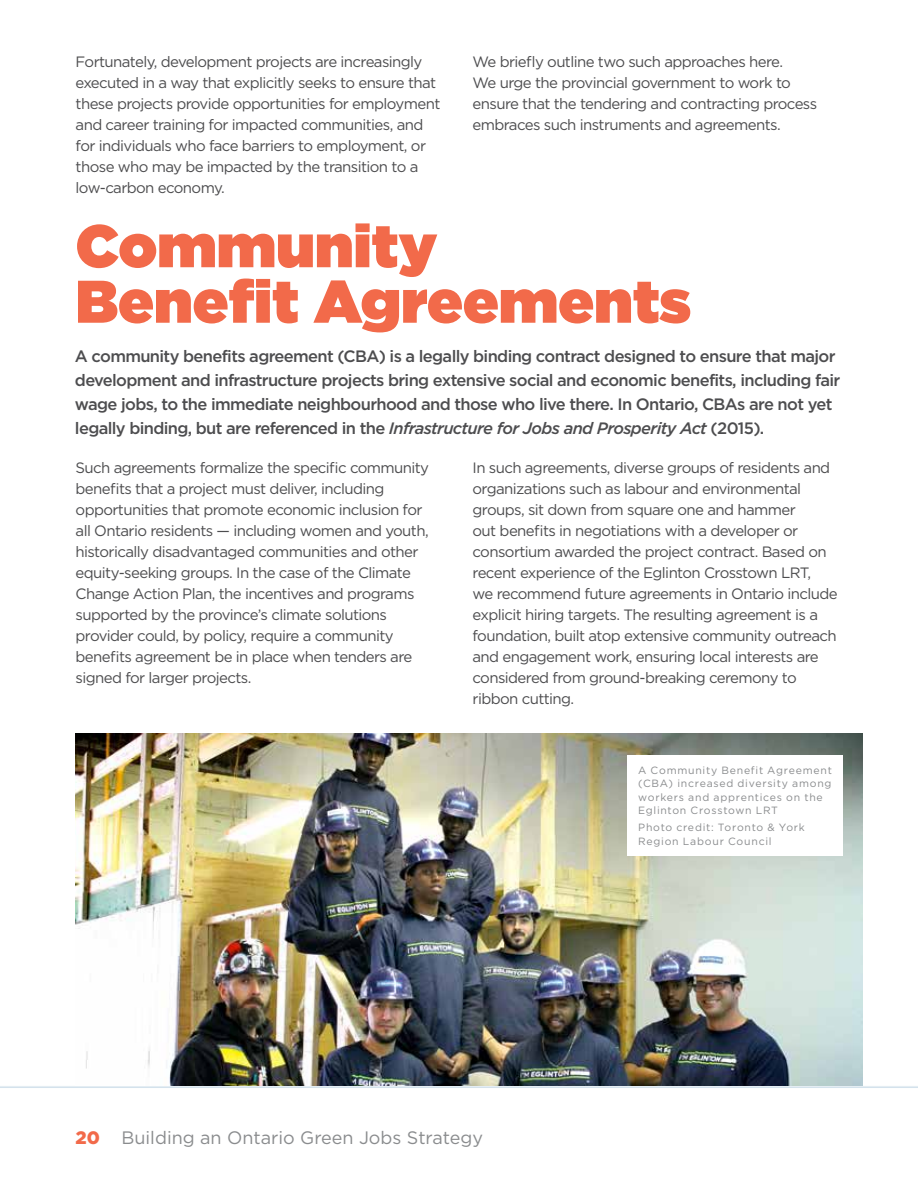
<style>
.page{position:relative;width:918px;height:1188px;background:#fff}
.page>*{position:absolute;margin:0;border:0;box-sizing:border-box;transform-origin:0 0}
.t1{font:900 60px/55.5px "Gotham";color:#f26a4a}
.t2{font:18px "Gotham";color:#8a8c8e}
.t3{font:500 16.5px/24px "Gotham";letter-spacing:-.04em;color:#4d4d4f}
.t4{font:15px/21px "Gotham";letter-spacing:-.04em;color:#4d4d4f}
.t5{font:10.5px/13.5px "Gotham";letter-spacing:.07em;color:#8a8c8e}
.s1{font-style:italic}
.s2{font-weight:900;color:#f26a4a}
</style>
<div class="page">
<hr style="left:0;top:1086px;width:918px;height:2px;background:#aec9db">
<img style="left:76px;top:734px;width:786px;height:352px">
<div style="left:627px;top:755px;width:216px;height:100px;background:#fff"></div>
<p class="t4" style="left:76px;top:51px;width:366px">Fortunately, development projects are increasingly executed in a way that explicitly seeks to ensure that these projects provide opportunities for employment and career training for impacted communities, and for individuals who face barriers to employment, or those who may be impacted by the transition to a low-carbon economy.</p>
<p class="t4" style="left:473px;top:51px;width:346px">We briefly outline two such approaches here.<br>We urge the provincial government to work to ensure that the tendering and contracting process embraces such instruments and agreements.</p>
<h1 class="t1" style="left:76px;top:217px;width:617px">Community<br>Benefit Agreements</h1>
<p class="t3" style="left:75px;top:344px;width:767px">A community benefits agreement (CBA) is a legally binding contract designed to ensure that major development and infrastructure projects bring extensive social and economic benefits, including fair wage jobs, to the immediate neighbourhood and those who live there. In Ontario, CBAs are not yet legally binding, but are referenced in the <span class="s1">Infrastructure for Jobs and Prosperity Act</span> (2015).</p>
<p class="t4" style="left:76px;top:457px;width:355px">Such agreements formalize the specific community benefits that a project must deliver, including opportunities that promote economic inclusion for all Ontario residents — including women and youth, historically disadvantaged communities and other equity-seeking groups. In the case of the Climate Change Action Plan, the incentives and programs supported by the province’s climate solutions provider could, by policy, require a community benefits agreement be in place when tenders are signed for larger projects.</p>
<p class="t4" style="left:473px;top:457px;width:367px">In such agreements, diverse groups of residents and organizations such as labour and environmental groups, sit down from square one and hammer<br>out benefits in negotiations with a developer or consortium awarded the project contract. Based on recent experience of the Eglinton Crosstown LRT,<br>we recommend future agreements in Ontario include explicit hiring targets. The resulting agreement is a foundation, built atop extensive community outreach and engagement work, ensuring local interests are considered from ground-breaking ceremony to ribbon cutting.</p>
<p class="t2" style="left:76px;top:1126px;width:409px"><span class="s2">20</span> Building an Ontario Green Jobs Strategy</p>
<p class="t5" style="left:638px;top:763px;width:195px">A Community Benefit Agreement (CBA) increased diversity among workers and apprentices on the<br>Eglinton Crosstown LRT</p>
<p class="t5" style="left:638px;top:821px;width:168px">Photo credit: Toronto &amp; York<br>Region Labour Council</p>
</div>
